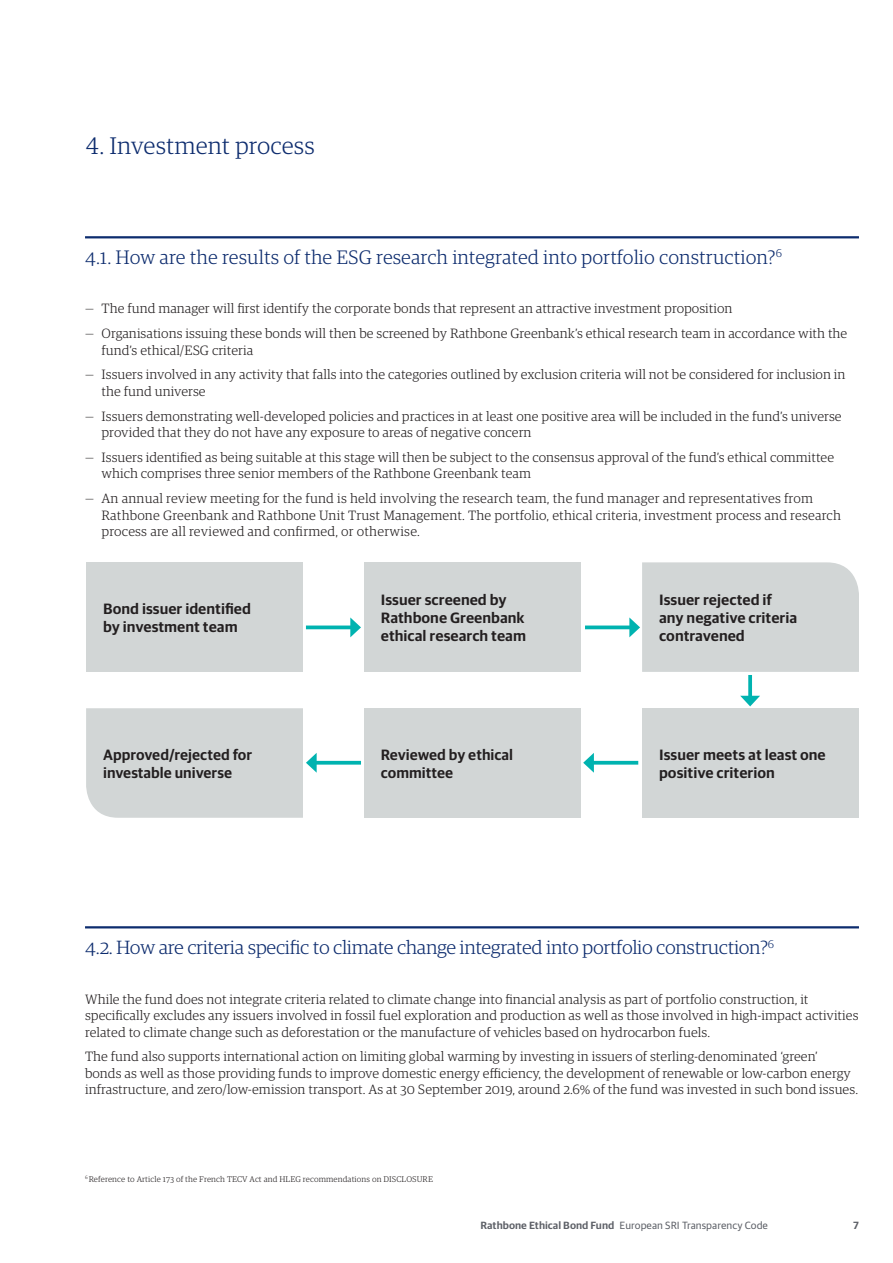
<style>
.page{position:relative;width:893px;height:1263px;background:#fff}
.page>*{position:absolute;margin:0;border:0;box-sizing:border-box;transform-origin:0 0}
.Main_section_heading{font:300 24px "Guardian RTB Egyp";color:#0d2c6e}
.Part_headings{font:300 19.5px "Guardian RTB Egyp";color:#0d2c6e}
.Part_headings-2{font:300 19.05px "Guardian RTB Egyp";letter-spacing:-.02em;color:#0d2c6e}
.t1{font:600 15px/18px "Guardian RTB Sans";color:#231f20}
.Body_text_9_11{font:300 13.5px/16.5px "Guardian RTB Egyp";color:#231f20}
.t2{font:10.5px "Guardian RTB Sans";color:#5d6067}
.t3{font:600 10.5px "Guardian RTB Sans";color:#5d6067}
.Footnote_style{font:300 8.25px "Guardian RTB Egyp";letter-spacing:.01em;color:#231f20}
.s1{font-weight:600}
</style>
<div class="page">
<hr style="left:85px;top:236px;width:774px;height:2px;background:#0d2c6e">
<div style="left:86px;top:562px;width:217px;height:110px;background:#d2d6d6"></div>
<div style="left:364px;top:562px;width:217px;height:110px;background:#d2d6d6"></div>
<div style="left:364px;top:708px;width:217px;height:110px;background:#d2d6d6"></div>
<div style="left:642px;top:708px;width:217px;height:110px;background:#d2d6d6"></div>
<svg style="left:306px;top:625px;width:44px;height:4px"></svg>
<svg style="left:350px;top:617px;width:11px;height:20px"></svg>
<svg style="left:317px;top:761px;width:44px;height:4px"></svg>
<svg style="left:86px;top:708px;width:231px;height:110px;background:#d4d8d8"></svg>
<svg style="left:585px;top:625px;width:44px;height:4px"></svg>
<svg style="left:629px;top:562px;width:230px;height:110px;background:#d4d8d8"></svg>
<svg style="left:594px;top:761px;width:44px;height:4px"></svg>
<svg style="left:583px;top:753px;width:11px;height:20px"></svg>
<svg style="left:748px;top:675px;width:4px;height:21px"></svg>
<svg style="left:740px;top:696px;width:20px;height:10px"></svg>
<hr style="left:85px;top:926px;width:774px;height:2px;background:#0d2c6e">
<p class="Main_section_heading" style="left:85px;top:130px;width:231px">4. Investment process</p>
<p class="Part_headings" style="left:85px;top:244px;width:698px">4.1. How are the results of the ESG research integrated into portfolio construction?<sup>6</sup></p>
<p class="Body_text_9_11" style="left:85px;top:300px;width:649px">— The fund manager will first identify the corporate bonds that represent an attractive investment proposition</p>
<p class="Body_text_9_11" style="left:102px;top:325px;width:747px;text-indent:-16px">— Organisations issuing these bonds will then be screened by Rathbone Greenbank’s ethical research team in accordance with the fund’s ethical/ESG criteria</p>
<p class="Body_text_9_11" style="left:102px;top:366px;width:746px;text-indent:-16px">— Issuers involved in any activity that falls into the categories outlined by exclusion criteria will not be considered for inclusion in the fund universe</p>
<p class="Body_text_9_11" style="left:102px;top:407px;width:742px;text-indent:-16px">— Issuers demonstrating well-developed policies and practices in at least one positive area will be included in the fund’s universe provided that they do not have any exposure to areas of negative concern</p>
<p class="Body_text_9_11" style="left:102px;top:448px;width:734px;text-indent:-16px">— Issuers identified as being suitable at this stage will then be subject to the consensus approval of the fund’s ethical committee which comprises three senior members of the Rathbone Greenbank team</p>
<p class="Body_text_9_11" style="left:102px;top:490px;width:741px;text-indent:-16px">— An annual review meeting for the fund is held involving the research team, the fund manager and representatives from<br>Rathbone Greenbank and Rathbone Unit Trust Management. The portfolio, ethical criteria, investment process and research process are all reviewed and confirmed, or otherwise.</p>
<p class="t1" style="left:103px;top:599px;width:149px">Bond issuer identified by investment team</p>
<p class="t1" style="left:103px;top:744px;width:151px">Approved/rejected for investable universe</p>
<p class="t1" style="left:381px;top:590px;width:147px">Issuer screened by<br>Rathbone Greenbank ethical research team</p>
<p class="t1" style="left:381px;top:744px;width:134px">Reviewed by ethical committee</p>
<p class="t1" style="left:659px;top:590px;width:140px">Issuer rejected if any negative criteria contravened</p>
<p class="t1" style="left:659px;top:744px;width:168px">Issuer meets at least one positive criterion</p>
<p class="Part_headings-2" style="left:85px;top:935px;width:691px">4.2. How are criteria specific to climate change integrated into portfolio construction?<sup>6</sup></p>
<p class="Body_text_9_11" style="left:85px;top:990px;width:775px">While the fund does not integrate criteria related to climate change into financial analysis as part of portfolio construction, it specifically excludes any issuers involved in fossil fuel exploration and production as well as those involved in high-impact activities related to climate change such as deforestation or the manufacture of vehicles based on hydrocarbon fuels.</p>
<p class="Body_text_9_11" style="left:85px;top:1047px;width:774px">The fund also supports international action on limiting global warming by investing in issuers of sterling-denominated ‘green’<br>bonds as well as those providing funds to improve domestic energy efficiency, the development of renewable or low-carbon energy infrastructure, and zero/low-emission transport. As at 30 September 2019, around 2.6% of the fund was invested in such bond issues.</p>
<p class="Footnote_style" style="left:85px;top:1174px;width:349px"><sup>6</sup> Reference to Article 173 of the French TECV Act and HLEG recommendations on DISCLOSURE</p>
<p class="t2" style="left:480px;top:1217px;width:289px"><span class="s1">Rathbone Ethical Bond Fund</span> European SRI Transparency Code</p>
<p class="t3" style="left:853px;top:1217px;width:8px">7</p>
</div>
